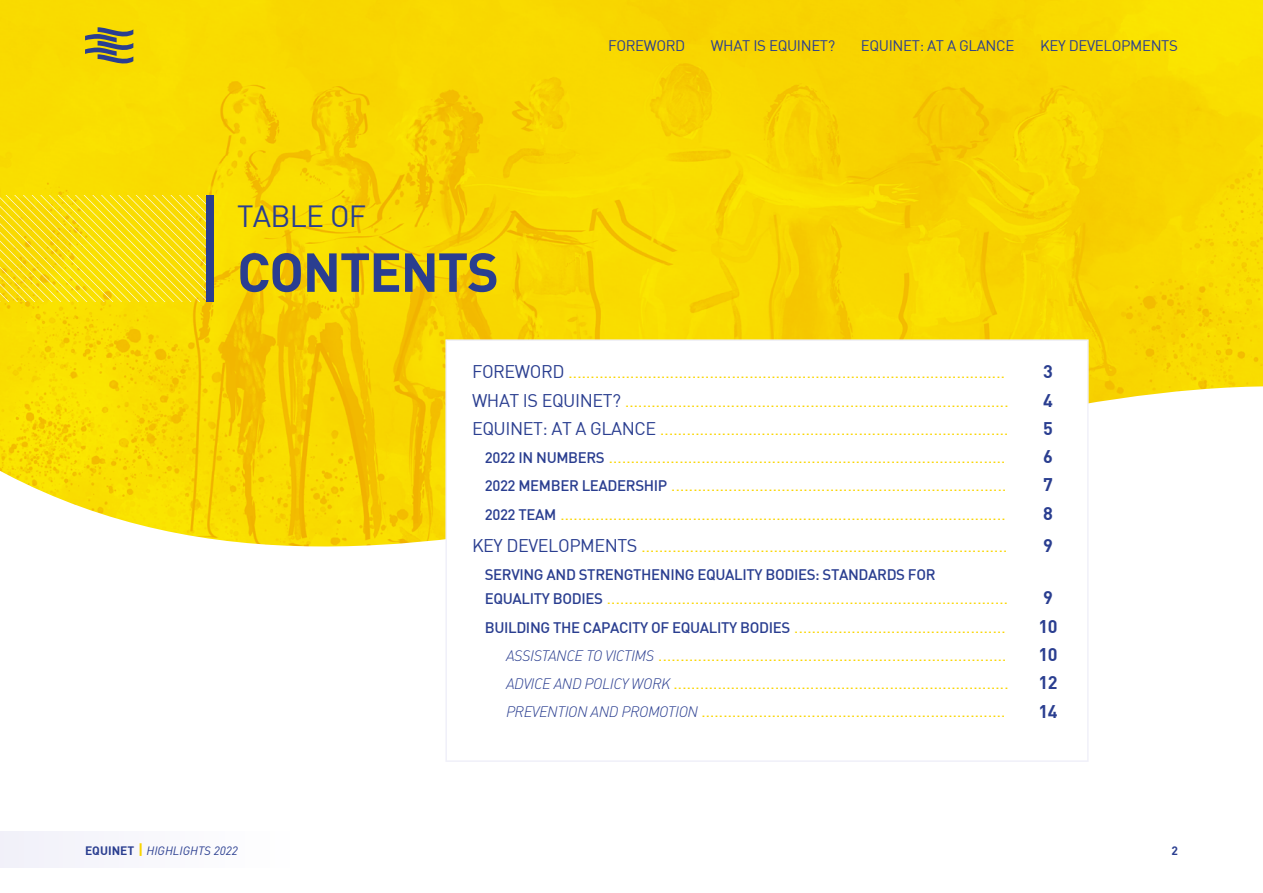
<style>
.page{position:relative;width:1263px;height:893px;background:#fff}
.page>*{position:absolute;margin:0;border:0;box-sizing:border-box;transform-origin:0 0}
.t1{font:700 54px "DIN";letter-spacing:-.025em;color:#2a3e90}
.t2{font:30px "DIN";letter-spacing:-.025em;color:#2a3e90}
.t3{font:18px "DIN";letter-spacing:-.025em;color:#fad500}
.t4{font:700 18px "DIN";letter-spacing:-.025em;color:#2a3e90}
.t5{font:15px "DIN";letter-spacing:-.025em;color:#2a3e90}
.t6{font:500 15px "DIN";letter-spacing:-.025em;color:#2a3e90}
.t7{font:italic 12px "DIN";color:#2a3e90}
.t8{font:700 12px "DIN";color:#2a3e90}
.s1{color:#2a3e90}
.s2{font-weight:500;font-size:15px;color:#2a3e90}
.s3{font-family:"DIN Light Italic Alt";font-size:15px;color:#2a3e90}
.s4{font-weight:700;font-style:normal}
.s5{font-weight:700;font-style:normal;font-size:15px;color:#fad500}
</style>
<div class="page">
<div style="left:0;top:831px;width:300px;height:37px;background:#f8f8fc"></div>
<img style="left:0;top:0;width:1263px;height:386px">
<svg style="left:0;top:386px;width:1263px;height:161px"></svg>
<svg style="left:85px;top:27px;width:48px;height:40px;background:#a2993b"></svg>
<div style="left:445px;top:339px;width:644px;height:423px;background:#fff;border:2px solid #f0f0f9"></div>
<svg style="left:0;top:196px;width:206px;height:106px;background:#f9df19"></svg>
<div style="left:206px;top:196px;width:8px;height:106px;background:#2a3e90"></div>
<p class="t2" style="left:237px;top:197px;width:131px">TABLE OF</p>
<p class="t1" style="left:237px;top:237px;width:263px">CONTENTS</p>
<p class="t5" style="left:608px;top:36px;width:79px">FOREWORD</p>
<p class="t5" style="left:711px;top:36px;width:126px">WHAT IS EQUINET?</p>
<p class="t5" style="left:861px;top:36px;width:155px">EQUINET: AT A GLANCE</p>
<p class="t5" style="left:1040px;top:36px;width:139px">KEY DEVELOPMENTS</p>
<p class="t3" style="left:472px;top:361px;width:535px"><span class="s1">FOREWORD</span> ...................................................................................................</p>
<p class="t3" style="left:472px;top:389px;width:538px"><span class="s1">WHAT IS EQUINET?</span> .......................................................................................</p>
<p class="t3" style="left:472px;top:417px;width:538px"><span class="s1">EQUINET: AT A GLANCE</span> ...............................................................................</p>
<p class="t3" style="left:485px;top:445px;width:522px"><span class="s2">2022 IN NUMBERS</span> ..........................................................................................</p>
<p class="t3" style="left:485px;top:474px;width:523px"><span class="s2">2022 MEMBER LEADERSHIP</span> ............................................................................</p>
<p class="t3" style="left:485px;top:502px;width:523px"><span class="s2">2022 TEAM</span> .....................................................................................................</p>
<p class="t3" style="left:472px;top:534px;width:537px"><span class="s1">KEY DEVELOPMENTS</span> ...................................................................................</p>
<p class="t6" style="left:485px;top:565px;width:452px">SERVING AND STRENGTHENING EQUALITY BODIES: STANDARDS FOR</p>
<p class="t3" style="left:485px;top:587px;width:525px"><span class="s2">EQUALITY BODIES</span> ...........................................................................................</p>
<p class="t3" style="left:485px;top:615px;width:523px"><span class="s2">BUILDING THE CAPACITY OF EQUALITY BODIES</span> ................................................</p>
<p class="t3" style="left:506px;top:643px;width:502px"><span class="s3">ASSISTANCE TO VICTIMS</span> ...............................................................................</p>
<p class="t3" style="left:506px;top:671px;width:504px"><span class="s3">ADVICE AND POLICY WORK</span> ............................................................................</p>
<p class="t3" style="left:506px;top:700px;width:501px"><span class="s3">PREVENTION AND PROMOTION</span> .....................................................................</p>
<p class="t4" style="left:1043px;top:360px;width:11px">3</p>
<p class="t4" style="left:1043px;top:388px;width:11px">4</p>
<p class="t4" style="left:1043px;top:417px;width:11px">5</p>
<p class="t4" style="left:1043px;top:445px;width:11px">6</p>
<p class="t4" style="left:1043px;top:473px;width:11px">7</p>
<p class="t4" style="left:1043px;top:501px;width:11px">8</p>
<p class="t4" style="left:1043px;top:534px;width:11px">9</p>
<p class="t4" style="left:1043px;top:586px;width:11px">9</p>
<p class="t4" style="left:1038px;top:614px;width:21px">10</p>
<p class="t4" style="left:1038px;top:643px;width:21px">10</p>
<p class="t4" style="left:1038px;top:671px;width:21px">12</p>
<p class="t4" style="left:1038px;top:699px;width:21px">14</p>
<p class="t7" style="left:85px;top:843px;width:154px"><span class="s4">EQUINET</span> <span class="s5">|</span> HIGHLIGHTS 2022</p>
<p class="t8" style="left:1171px;top:842px;width:8px">2</p>
</div>
